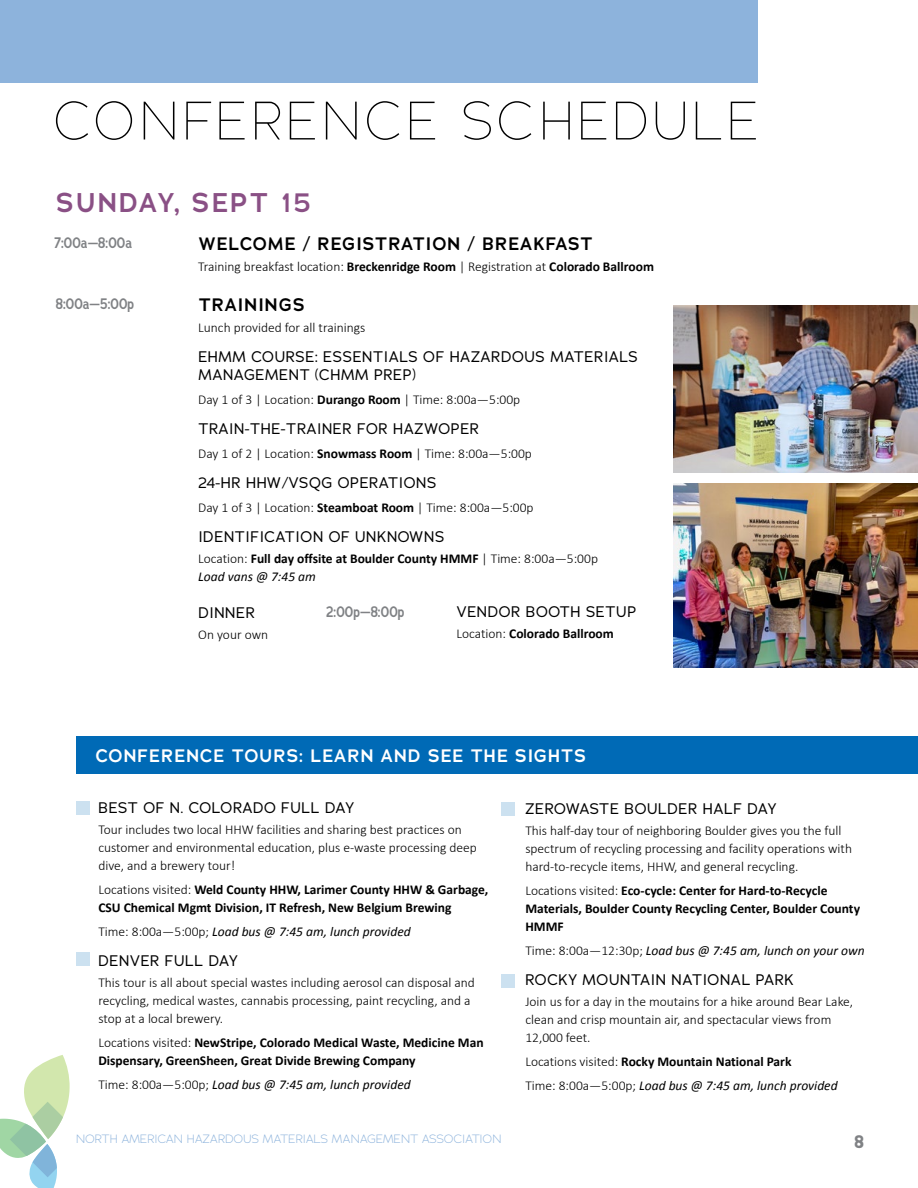
<style>
.page{position:relative;width:918px;height:1188px;background:#fff}
.page>*{position:absolute;margin:0;border:0;box-sizing:border-box;transform-origin:0 0}
.t1{font:100 54px "Adrianna";letter-spacing:.065em;color:#000}
.t2{font:600 27px "Adrianna";letter-spacing:.065em;color:#8a5085}
.t3{font:600 18px "Adrianna";letter-spacing:.04em;color:#000}
.t4{font:600 18px "Adrianna";letter-spacing:.04em;color:#fff}
.t5{font:700 18px "Adrianna Condensed";color:#808285}
.t6{font:15px/18px "Adrianna";letter-spacing:.04em;color:#000}
.t7{font:600 15px "Adrianna Condensed";color:#808285}
.t8{font:300 13.5px/18px "Calibri";color:#000}
.t9{font:700 13.5px/18px "Calibri";color:#000}
.t10{font:italic 13.5px "Calibri";color:#000}
.t11{font:300 12px "Adrianna";letter-spacing:.025em;color:#8db3dc}
.s1{font-weight:700}
.s2{font-weight:300}
.s3{font-weight:400;font-style:italic}
.s4{font-weight:300;font-style:normal}
</style>
<div class="page">
<svg style="left:0;top:1055px;width:70px;height:133px"></svg>
<div style="left:0;top:0;width:758px;height:83px;background:#8db3dc"></div>
<img style="left:673px;top:305px;width:245px;height:167px">
<img style="left:673px;top:484px;width:245px;height:183px">
<div style="left:76px;top:736px;width:842px;height:38px;background:#006ab6"></div>
<div style="left:76px;top:802px;width:13px;height:13px;background:#cce1f0"></div>
<div style="left:501px;top:802px;width:14px;height:14px;background:#cce1f0"></div>
<div style="left:501px;top:974px;width:14px;height:14px;background:#cce1f0"></div>
<div style="left:76px;top:953px;width:13px;height:13px;background:#cce1f0"></div>
<h1 class="t1" style="left:55px;top:87px;width:706px">CONFERENCE SCHEDULE</h1>
<h2 class="t2" style="left:56px;top:186px;width:256px">SUNDAY, SEPT 15</h2>
<p class="t7" style="left:54px;top:233px;width:80px">7:00a—8:00a</p>
<p class="t7" style="left:56px;top:294px;width:80px">8:00a—5:00p</p>
<h3 class="t3" style="left:198px;top:233px;width:396px">WELCOME / REGISTRATION / BREAKFAST</h3>
<p class="t8" style="left:198px;top:257px;width:457px">Training breakfast location: <span class="s1">Breckenridge Room</span> | Registration at <span class="s1">Colorado Ballroom</span></p>
<h3 class="t3" style="left:198px;top:293px;width:108px">TRAININGS</h3>
<p class="t8" style="left:198px;top:318px;width:169px">Lunch provided for all trainings</p>
<p class="t6" style="left:198px;top:347px;width:441px">EHMM COURSE: ESSENTIALS OF HAZARDOUS MATERIALS<br>MANAGEMENT (CHMM PREP)</p>
<p class="t8" style="left:198px;top:390px;width:324px">Day 1 of 3 | Location: <span class="s1">Durango Room</span> | Time: 8:00a—5:00p</p>
<p class="t6" style="left:198px;top:419px;width:282px">TRAIN-THE-TRAINER FOR HAZWOPER</p>
<p class="t8" style="left:198px;top:444px;width:335px">Day 1 of 2 | Location: <span class="s1">Snowmass Room</span> | Time: 8:00a—5:00p</p>
<p class="t6" style="left:198px;top:473px;width:240px">24-HR HHW/VSQG OPERATIONS</p>
<p class="t8" style="left:198px;top:498px;width:337px">Day 1 of 3 | Location: <span class="s1">Steamboat Room</span> | Time: 8:00a—5:00p</p>
<p class="t6" style="left:198px;top:527px;width:248px">IDENTIFICATION OF UNKNOWNS</p>
<p class="t9" style="left:198px;top:549px;width:401px"><span class="s2">Location:</span> Full day offsite at Boulder County HMMF <span class="s2">| Time: 8:00a—5:00p<br></span><span class="s3">Load vans @ 7:45 am</span></p>
<p class="t6" style="left:198px;top:603px;width:58px">DINNER</p>
<p class="t8" style="left:198px;top:625px;width:71px">On your own</p>
<p class="t7" style="left:326px;top:602px;width:80px">2:00p—8:00p</p>
<p class="t6" style="left:457px;top:602px;width:181px">VENDOR BOOTH SETUP</p>
<p class="t9" style="left:457px;top:624px;width:159px"><span class="s2">Location:</span> Colorado Ballroom</p>
<h3 class="t4" style="left:96px;top:744px;width:492px">CONFERENCE TOURS: LEARN AND SEE THE SIGHTS</h3>
<p class="t6" style="left:99px;top:798px;width:257px">BEST OF N. COLORADO FULL DAY</p>
<p class="t8" style="left:98px;top:820px;width:380px">Tour includes two local HHW facilities and sharing best practices on customer and environmental education, plus e-waste processing deep dive, and a brewery tour!</p>
<p class="t9" style="left:98px;top:880px;width:392px"><span class="s2">Locations visited:</span> Weld County HHW, Larimer County HHW &amp; Garbage,<br>CSU Chemical Mgmt Division, IT Refresh, New Belgium Brewing</p>
<p class="t10" style="left:98px;top:922px;width:314px"><span class="s4">Time: 8:00a—5:00p;</span> Load bus @ 7:45 am, lunch provided</p>
<p class="t6" style="left:99px;top:951px;width:141px">DENVER FULL DAY</p>
<p class="t8" style="left:98px;top:973px;width:378px">This tour is all about special wastes including aerosol can disposal and recycling, medical wastes, cannabis processing, paint recycling, and a stop at a local brewery.</p>
<p class="t9" style="left:98px;top:1033px;width:387px"><span class="s2">Locations visited:</span> NewStripe, Colorado Medical Waste, Medicine Man<br>Dispensary, GreenSheen, Great Divide Brewing Company</p>
<p class="t10" style="left:98px;top:1075px;width:314px"><span class="s4">Time: 8:00a—5:00p;</span> Load bus @ 7:45 am, lunch provided</p>
<p class="t6" style="left:525px;top:799px;width:253px">ZEROWASTE BOULDER HALF DAY</p>
<p class="t8" style="left:525px;top:820px;width:328px">This half-day tour of neighboring Boulder gives you the full spectrum of recycling processing and facility operations with hard-to-recycle items, HHW, and general recycling.</p>
<p class="t9" style="left:525px;top:881px;width:336px"><span class="s2">Locations visited:</span> Eco-cycle: Center for Hard-to-Recycle<br>Materials, Boulder County Recycling Center, Boulder County<br>HMMF</p>
<p class="t10" style="left:525px;top:941px;width:341px"><span class="s4">Time: 8:00a—12:30p;</span> Load bus @ 7:45 am, lunch on your own</p>
<p class="t6" style="left:525px;top:970px;width:270px">ROCKY MOUNTAIN NATIONAL PARK</p>
<p class="t8" style="left:525px;top:991px;width:329px">Join us for a day in the moutains for a hike around Bear Lake, clean and crisp mountain air, and spectacular views from<br>12,000 feet.</p>
<p class="t8" style="left:525px;top:1048px;width:314px;line-height:24px">Locations visited: <span class="s1">Rocky Mountain National Park<br></span>Time: 8:00a—5:00p; <span class="s3">Load bus @ 7:45 am, lunch provided</span></p>
<p class="t11" style="left:76px;top:1131px;width:427px">NORTH AMERICAN HAZARDOUS MATERIALS MANAGEMENT ASSOCIATION</p>
<h3 class="t5" style="left:854px;top:1130px;width:11px">8</h3>
</div>
